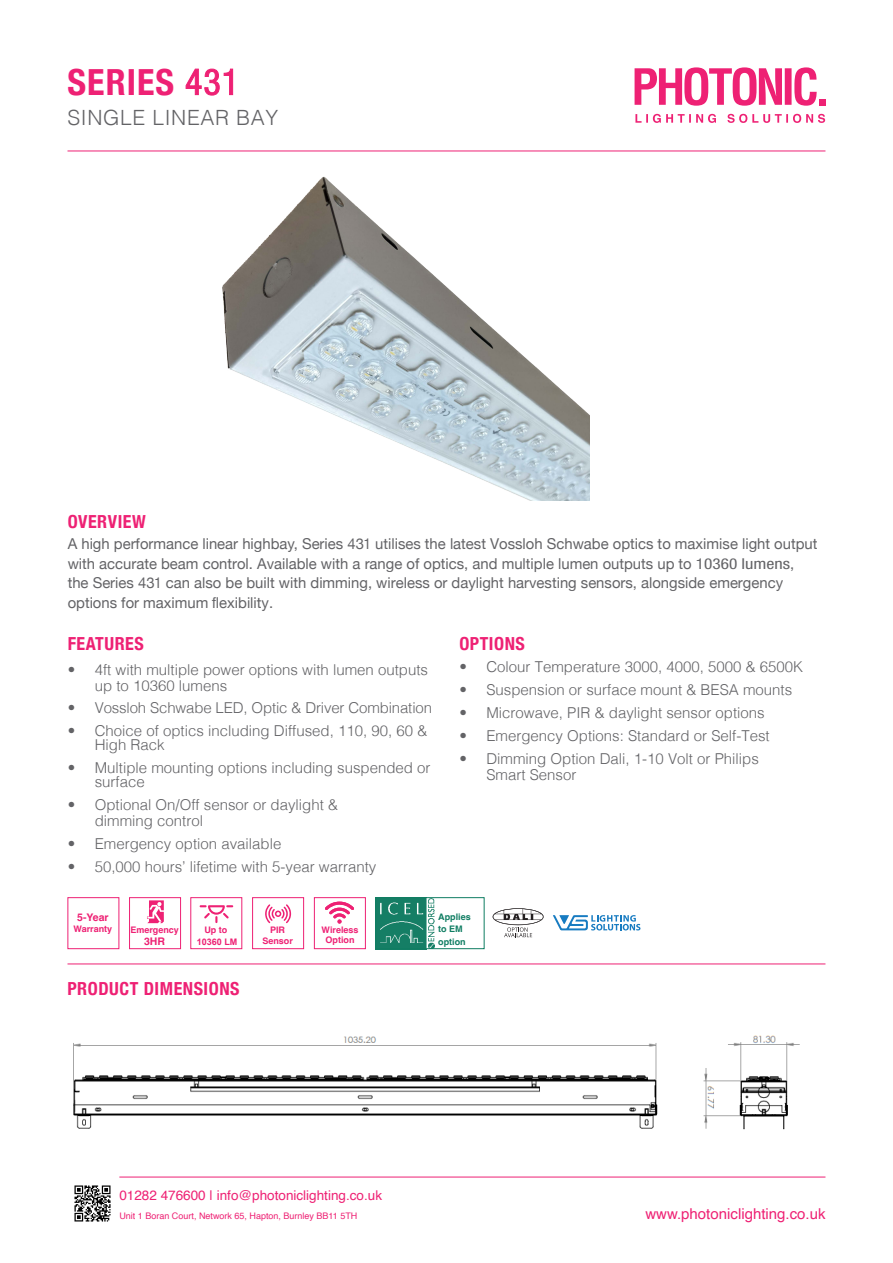
<style>
.page{position:relative;width:893px;height:1263px;background:#fff}
.page>*{position:absolute;margin:0;border:0;box-sizing:border-box;transform-origin:0 0}
.t1{font:700 condensed 36px "Helvetica Neue";letter-spacing:.03em;color:#ee2174}
.t2{font:300 21px "Helvetica";letter-spacing:.03em;color:#636366}
.t3{font:700 condensed 18px "Helvetica Neue";letter-spacing:.03em;color:#ee2174}
.t4{font:300 15px/16.5px "Helvetica";color:#636366}
.t5{font:15px/19.5px "Helvetica Neue";color:#636366}
.t6{font:15px "Helvetica";color:#ee2174}
.t7{font:13.5px "Helvetica";color:#ee2174}
.t8{font:700 10.5px "Helvetica";color:#ee2174}
.t9{font:9px "Helvetica";color:#ee2174}
.t10{font:700 9px/10.8px "Helvetica";color:#ee2174;text-align:center}
.t11{font:700 9px/12.3px "Helvetica";color:#0f7d62}
.t12{font:700 9px "Arial";color:#ee2174}
.s1{font-weight:400}
.s2{font-stretch:condensed}
</style>
<div class="page">
<hr style="left:68px;top:151px;width:757px;height:1px;background:#ee2174">
<hr style="left:68px;top:963px;width:757px;height:1px;background:#ee2174">
<svg style="left:635px;top:114px;width:190px;height:9px"></svg>
<svg style="left:635px;top:67px;width:182px;height:39px"></svg>
<div style="left:819px;top:99px;width:6px;height:7px;background:#ee2174"></div>
<div style="left:129px;top:897px;width:52px;height:52px;border:1px solid #ee2174"></div>
<svg style="left:147px;top:900px;width:17px;height:23px"></svg>
<svg style="left:493px;top:908px;width:51px;height:29px"></svg>
<svg style="left:553px;top:915px;width:87px;height:15px"></svg>
<div style="left:252px;top:897px;width:52px;height:52px;border:1px solid #ee2174"></div>
<svg style="left:265px;top:904px;width:26px;height:19px"></svg>
<div style="left:190px;top:897px;width:52px;height:52px;border:1px solid #ee2174"></div>
<svg style="left:200px;top:905px;width:33px;height:18px"></svg>
<div style="left:314px;top:897px;width:52px;height:52px;border:1px solid #ee2174"></div>
<svg style="left:325px;top:902px;width:29px;height:21px"></svg>
<div style="left:68px;top:897px;width:51px;height:52px;border:1px solid #ee2174"></div>
<img style="left:377px;top:899px;width:58px;height:48px">
<div style="left:375px;top:897px;width:109px;height:52px;border:1px solid #0f7d62"></div>
<hr style="left:119px;top:1177px;width:706px;height:1px;background:#ee2174">
<img style="left:73px;top:1036px;width:585px;height:93px">
<img style="left:703px;top:1035px;width:97px;height:95px">
<img style="left:74px;top:1185px;width:37px;height:37px">
<img style="left:177px;top:150px;width:413px;height:351px">
<h1 class="t1" style="left:68px;top:52px;width:173px">SERIES <span class="s1">431</span></h1>
<h2 class="t2" style="left:68px;top:104px;width:212px">SINGLE LINEAR BAY</h2>
<p class="t3" style="left:68px;top:507px;width:80px">OVERVIEW</p>
<p class="t5" style="left:68px;top:535px;width:751px">A high performance linear highbay, Series 43<span class="s2">1</span> utilises the latest Vossloh Schwabe optics to maximise light output with accurate beam control. Available with a range of optics, and multiple lumen outputs up to <span class="s2">10360 lumens</span>, the Series 43<span class="s2">1</span> can also be built with dimming, wireless or daylight harvesting sensors, alongside emergency options for maximum <span class="s2">f</span>lexibility.</p>
<p class="t3" style="left:68px;top:628px;width:78px">FEATURES</p>
<p class="t4" style="left:95px;top:660px;width:335px;text-indent:-27px">• 4ft with multiple power options with lumen outputs up to 10360 lumens</p>
<p class="t4" style="left:68px;top:698px;width:366px">• Vossloh Schwabe LED, Optic &amp; Driver Combination</p>
<p class="t4" style="left:95px;top:722px;width:334px;line-height:14.1px;text-indent:-27px">• Choice of optics including Diffused, 110, 90, 60 &amp;<br>High Rack</p>
<p class="t4" style="left:95px;top:759px;width:337px;line-height:14.1px;text-indent:-27px">• Multiple mounting options including suspended or surface</p>
<p class="t4" style="left:95px;top:795px;width:245px;text-indent:-27px">• Optional On/Off sensor or daylight &amp; dimming control</p>
<p class="t4" style="left:68px;top:835px;width:215px">• Emergency option available</p>
<p class="t4" style="left:68px;top:857px;width:310px">• 50,000 hours’ lifetime with 5-year warranty</p>
<p class="t3" style="left:459px;top:628px;width:67px">OPTIONS</p>
<p class="t4" style="left:459px;top:658px;width:345px">• Colour Temperature 3000, 4000, 5000 &amp; 6500K</p>
<p class="t4" style="left:459px;top:681px;width:334px">• Suspension or surface mount &amp; BESA mounts</p>
<p class="t4" style="left:459px;top:703px;width:307px">• Microwave, PIR &amp; daylight sensor options</p>
<p class="t4" style="left:459px;top:726px;width:312px">• Emergency Options: Standard or Self-Test</p>
<p class="t4" style="left:486px;top:749px;width:274px;text-indent:-27px">• Dimming Option Dali, 1-10 Volt or Philips<br>Smart Sensor</p>
<p class="t8" style="left:77px;top:911px;width:33px">5-Year</p>
<p class="t10" style="left:74px;top:924px;width:40px">Warranty</p>
<p class="t10" style="left:130px;top:925px;width:50px">Emergency</p>
<p class="t8" style="left:144px;top:935px;width:22px">3HR</p>
<p class="t10" style="left:262px;top:925px;width:32px">PIR<br>Sensor</p>
<p class="t10" style="left:204px;top:925px;width:24px">Up to</p>
<p class="t12" style="left:197px;top:935px;width:42px">10360 LM</p>
<p class="t10" style="left:322px;top:925px;width:38px">Wireless<br>Option</p>
<p class="t3" style="left:67px;top:974px;width:174px">PRODUCT DIMENSIONS</p>
<p class="t11" style="left:438px;top:912px;width:34px">Applies to EM option</p>
<p class="t7" style="left:119px;top:1185px;width:264px">01282 476600 | info@photoniclighting.co.uk</p>
<p class="t9" style="left:119px;top:1209px;width:239px">Unit 1 Boran Court, Network 65, Hapton, Burnley BB11 5TH</p>
<p class="t6" style="left:645px;top:1202px;width:182px">www.photoniclighting.co.uk</p>
</div>
